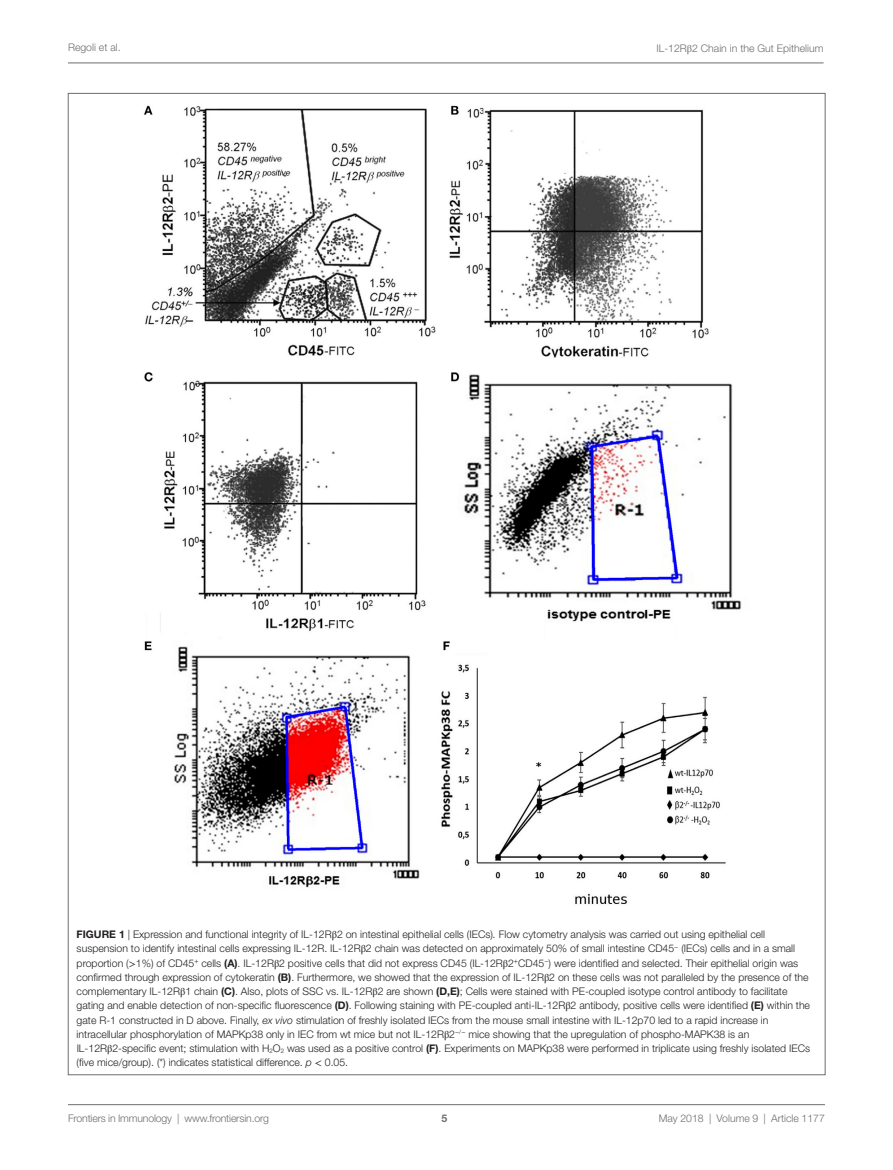
<style>
.page{position:relative;width:893px;height:1170px;background:#fff}
.page>*{position:absolute;margin:0;border:0;box-sizing:border-box;transform-origin:0 0}
.t1{font:300 10.5px/14.2px "Helvetica Neue LT Std";color:#231f20}
.t2{font:300 10.5px "Helvetica Neue LT Std";color:#6c6d70}
.t3{font:700 10.5px "Helvetica Neue LT Std";color:#6c6d70}
.s1{font-family:"STIX General";font-weight:400}
.s2{font-weight:700}
.s3{font-style:italic}
</style>
<div class="page">
<img style="left:144px;top:105px;width:597px;height:800px">
<hr style="left:68px;top:1104px;width:757px;height:1px;background:#6c6d70">
<hr style="left:68px;top:63px;width:755px;height:1px;background:#6c6d70">
<p class="t2" style="left:68px;top:41px;width:54px">Regoli et al.</p>
<p class="t2" style="left:656px;top:42px;width:169px">IL-12R<span class="s1">β</span>2 Chain in the Gut Epithelium</p>
<p class="t1" style="left:77px;top:926px;width:735px"><span class="s2">FIGURE 1</span> | Expression and functional integrity of IL-12R<span class="s1">β</span>2 on intestinal epithelial cells (IECs)<span class="s3">.</span> Flow cytometry analysis was carried out using epithelial cell suspension to identify intestinal cells expressing IL-12R. IL-12R<span class="s1">β</span>2 chain was detected on approximately 50% of small intestine CD45<sup>−</sup> (IECs) cells and in a small proportion (<span class="s1">&gt;</span>1%) of CD45<sup>+</sup> cells <span class="s2">(A)</span>. IL-12R<span class="s1">β</span>2 positive cells that did not express CD45 (IL-12R<span class="s1">β</span>2<sup>+</sup>CD45<sup>−</sup>) were identified and selected. Their epithelial origin was confirmed through expression of cytokeratin <span class="s2">(B)</span>. Furthermore, we showed that the expression of IL-12R<span class="s1">β</span>2 on these cells was not paralleled by the presence of the complementary IL-12R<span class="s1">β</span>1 chain <span class="s2">(C)</span>. Also, plots of SSC vs. IL-12R<span class="s1">β</span>2 are shown <span class="s2">(D,E)</span>; Cells were stained with PE-coupled isotype control antibody to facilitate gating and enable detection of non-specific fluorescence <span class="s2">(D)</span>. Following staining with PE-coupled anti-IL-12R<span class="s1">β</span>2 antibody, positive cells were identified <span class="s2">(E)</span> within the gate R-1 constructed in D above. Finally, <span class="s3">ex vivo</span> stimulation of freshly isolated IECs from the mouse small intestine with IL-12p70 led to a rapid increase in intracellular phosphorylation of MAPKp38 only in IEC from wt mice but not IL-12R<span class="s1">β</span>2<sup>−</sup><sup>/</sup><sup>−</sup> mice showing that the upregulation of phospho-MAPK38 is an IL-12R<span class="s1">β</span>2-specific event; stimulation with H<sub>2</sub>O<sub>2</sub> was used as a positive control <span class="s2">(F)</span>. Experiments on MAPKp38 were performed in triplicate using freshly isolated IECs (five mice/group). (*) indicates statistical difference. <span class="s3">p</span> <span class="s1">&lt;</span> 0.05.</p>
<p class="t2" style="left:68px;top:1111px;width:203px">Frontiers in Immunology | www.frontiersin.org</p>
<p class="t2" style="left:659px;top:1111px;width:168px">May 2018 | Volume 9 | Article 1177</p>
<p class="t3" style="left:441px;top:1111px;width:7px">5</p>
</div>
